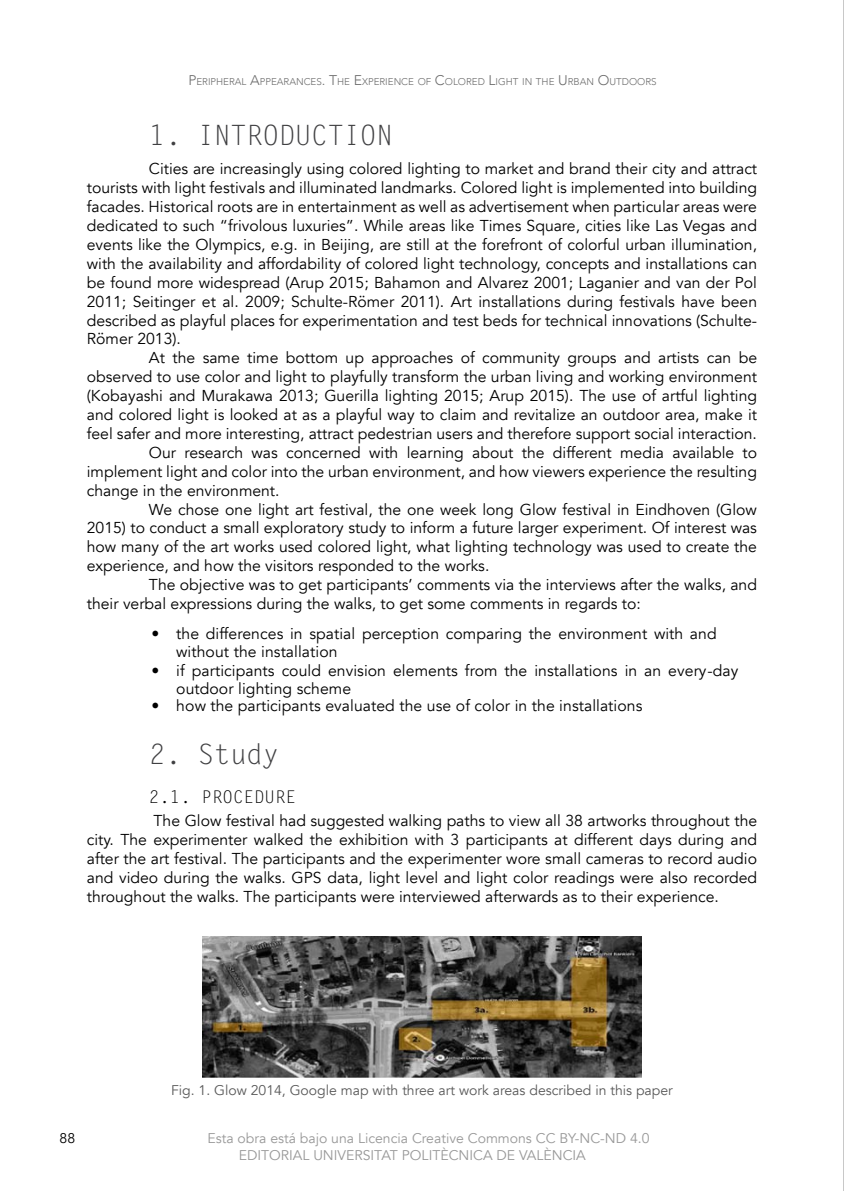
<style>
.page{position:relative;width:844px;height:1191px;background:#fff}
.page>*{position:absolute;margin:0;border:0;box-sizing:border-box;transform-origin:0 0}
.t1{font:28px "Letter Gothic Std";letter-spacing:-.02em;color:#404042}
.t2{font:17.5px "Letter Gothic Std";color:#000}
.t3{font:15.75px/18.9px "Avenir";color:#000;text-align:justify}
.t4{font:14px/16.8px "Avenir";color:#989898}
.t5{font:14px "Avenir";color:#595959}
.t6{font:14px "Avenir";color:#000}
.t7{font:300 9.8px "Avenir";color:#6c6c6c}
.s1{font-size:14px}
</style>
<div class="page">
<hr style="left:843px;top:0;width:1px;height:1191px;background:#595959">
<img style="left:203px;top:936px;width:438px;height:142px">
<p class="t7" style="left:188px;top:76px;width:469px"><span class="s1">P</span>ERIPHERAL <span class="s1">A</span>PPEARANCES<span class="s1">. T</span>HE <span class="s1">E</span>XPERIENCE OF <span class="s1">C</span>OLORED <span class="s1">L</span>IGHT IN THE <span class="s1">U</span>RBAN <span class="s1">O</span>UTDOORS</p>
<h1 class="t1" style="left:149px;top:119px;width:245px">1. INTRODUCTION</h1>
<p class="t3" style="left:87px;top:160px;width:671px;text-indent:62px">Cities are increasingly using colored lighting to market and brand their city and attract tourists with light festivals and illuminated landmarks. Colored light is implemented into building facades. Historical roots are in entertainment as well as advertisement when particular areas were dedicated to such “frivolous luxuries”. While areas like Times Square, cities like Las Vegas and events like the Olympics, e.g. in Beijing, are still at the forefront of colorful urban illumination, with the availability and affordability of colored light technology, concepts and installations can be found more widespread (Arup 2015; Bahamon and Alvarez 2001; Laganier and van der Pol 2011; Seitinger et al. 2009; Schulte-Römer 2011). Art installations during festivals have been described as playful places for experimentation and test beds for technical innovations (Schulte-Römer 2013).</p>
<p class="t3" style="left:149px;top:349px;width:609px">At the same time bottom up approaches of community groups and artists can be</p>
<p class="t3" style="left:87px;top:368px;width:671px">observed to use color and light to playfully transform the urban living and working environment</p>
<p class="t3" style="left:87px;top:386px;width:671px">(Kobayashi and Murakawa 2013; Guerilla lighting 2015; Arup 2015). The use of artful lighting</p>
<p class="t3" style="left:87px;top:405px;width:671px">and colored light is looked at as a playful way to claim and revitalize an outdoor area, make it</p>
<p class="t3" style="left:87px;top:424px;width:671px">feel safer and more interesting, attract pedestrian users and therefore support social interaction.</p>
<p class="t3" style="left:149px;top:443px;width:609px">Our research was concerned with learning about the different media available to</p>
<p class="t3" style="left:87px;top:462px;width:671px">implement light and color into the urban environment, and how viewers experience the resulting</p>
<p class="t3" style="left:87px;top:481px;width:194px">change in the environment.</p>
<p class="t3" style="left:149px;top:500px;width:609px">We chose one light art festival, the one week long Glow festival in Eindhoven (Glow</p>
<p class="t3" style="left:87px;top:519px;width:671px">2015) to conduct a small exploratory study to inform a future larger experiment. Of interest was</p>
<p class="t3" style="left:87px;top:538px;width:671px">how many of the art works used colored light, what lighting technology was used to create the</p>
<p class="t3" style="left:87px;top:557px;width:404px">experience, and how the visitors responded to the works.</p>
<p class="t3" style="left:149px;top:575px;width:609px">The objective was to get participants’ comments via the interviews after the walks, and</p>
<p class="t3" style="left:87px;top:594px;width:555px">their verbal expressions during the walks, to get some comments in regards to:</p>
<p class="t3" style="left:176px;top:624px;width:542px;text-indent:-25px">• the differences in spatial perception comparing the environment with and without the installation</p>
<p class="t3" style="left:176px;top:661px;width:563px;line-height:18.2px;text-indent:-25px">• if participants could envision elements from the installations in an every-day outdoor lighting scheme</p>
<p class="t3" style="left:151px;top:697px;width:492px">• how the participants evaluated the use of color in the installations</p>
<h1 class="t1" style="left:149px;top:738px;width:132px">2. Study</h1>
<p class="t2" style="left:149px;top:786px;width:148px">2.1. PROCEDURE</p>
<p class="t3" style="left:87px;top:812px;width:671px;text-indent:67px">The Glow festival had suggested walking paths to view all 38 artworks throughout the city. The experimenter walked the exhibition with 3 participants at different days during and after the art festival. The participants and the experimenter wore small cameras to record audio and video during the walks. GPS data, light level and light color readings were also recorded throughout the walks. The participants were interviewed afterwards as to their experience.</p>
<p class="t5" style="left:171px;top:1081px;width:503px">Fig. 1. Glow 2014, Google map with three art work areas described in this paper</p>
<p class="t6" style="left:60px;top:1129px;width:17px">88</p>
<p class="t4" style="left:239px;top:1130px;width:412px;text-indent:-31px">Esta obra está bajo una Licencia Creative Commons CC BY-NC-ND 4.0<br>EDITORIAL UNIVERSITAT POLITÈCNICA DE VALÈNCIA</p>
</div>
